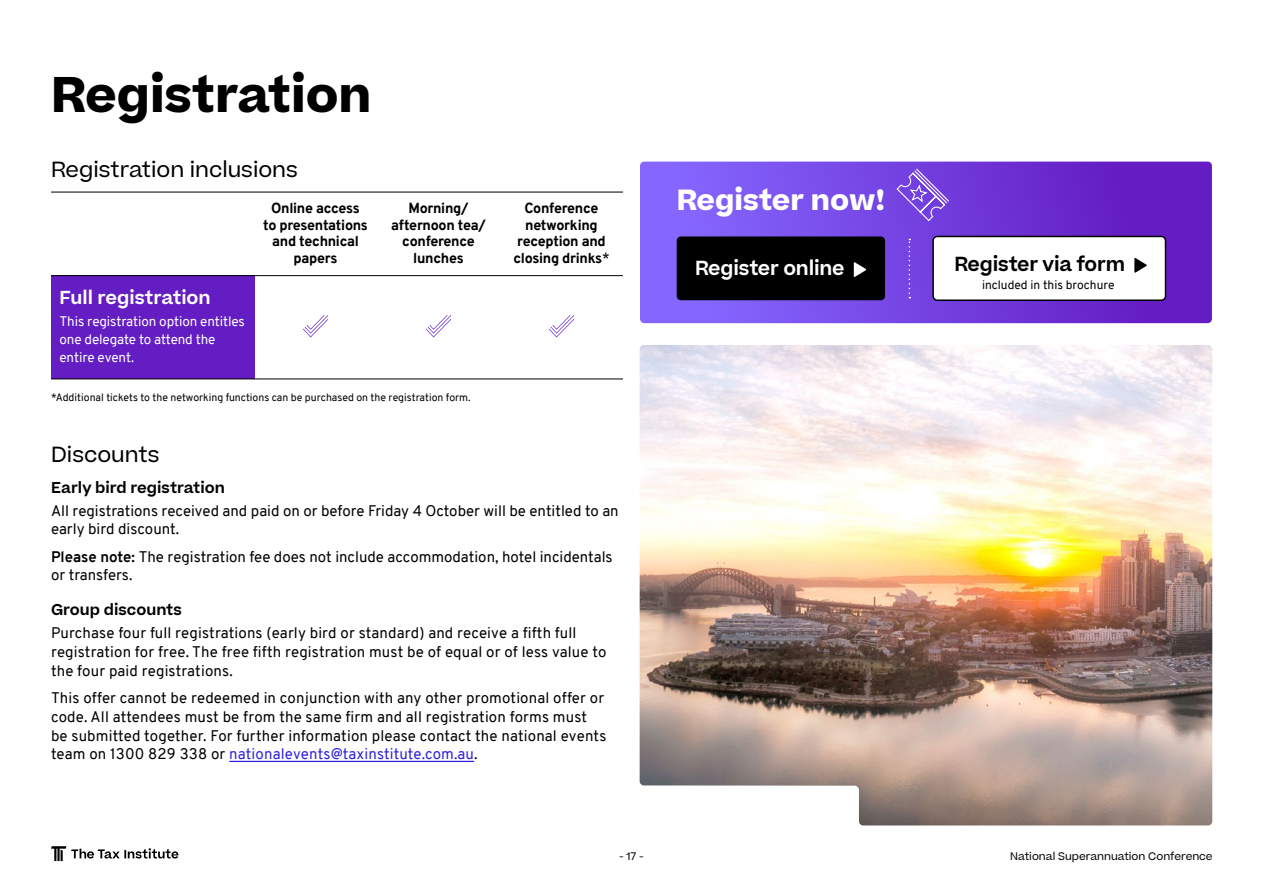
<style>
.page{position:relative;width:1263px;height:893px;background:#fff}
.page>*{position:absolute;margin:0;border:0;box-sizing:border-box;transform-origin:0 0}
.t1{font:700 48px "Beatrice";color:#000}
.t2{font:700 28.05px "Beatrice";color:#fff}
.t3{font:21px "Beatrice";color:#000}
.t4{font:600 19.5px "Beatrice";letter-spacing:-.01em;color:#000}
.t5{font:600 19.5px "Beatrice";letter-spacing:-.01em;color:#fff}
.t6{font:600 18px "Beatrice";color:#fff}
.t7{font:15px/18.8px "Overpass";letter-spacing:.01em;color:#000}
.t8{font:600 15px "Beatrice";color:#000}
.t9{font:800 14.25px/16.5px "Overpass";letter-spacing:-.02em;color:#000;text-align:center}
.t10{font:13.5px/18px "Overpass";letter-spacing:-.01em;color:#fff}
.t11{font:12px "Overpass";color:#000}
.t12{font:10.5px "Overpass";color:#000}
.t13{font:10.5px "Beatrice";color:#000}
.s1{font-weight:400}
.s2{font-weight:700}
.s3{color:#3021da}
</style>
<div class="page">
<div style="left:51px;top:276px;width:203px;height:103px;background:#641dc3"></div>
<hr style="left:51px;top:379px;width:203px;height:1px;background:#000">
<hr style="left:254px;top:379px;width:123px;height:1px;background:#000">
<hr style="left:377px;top:379px;width:123px;height:1px;background:#000">
<hr style="left:500px;top:379px;width:123px;height:1px;background:#000">
<hr style="left:51px;top:192px;width:203px;height:1px;background:#000">
<hr style="left:254px;top:192px;width:123px;height:1px;background:#000">
<hr style="left:377px;top:192px;width:123px;height:1px;background:#000">
<hr style="left:500px;top:192px;width:123px;height:1px;background:#000">
<hr style="left:51px;top:275px;width:203px;height:1px;background:#000">
<hr style="left:254px;top:275px;width:123px;height:1px;background:#000">
<hr style="left:377px;top:275px;width:123px;height:1px;background:#000">
<hr style="left:500px;top:275px;width:123px;height:1px;background:#000">
<svg style="left:303px;top:315px;width:25px;height:22px"></svg>
<svg style="left:426px;top:315px;width:25px;height:22px"></svg>
<svg style="left:549px;top:315px;width:25px;height:22px"></svg>
<img style="left:640px;top:345px;width:572px;height:480px">
<svg style="left:51px;top:846px;width:127px;height:15px"></svg>
<svg style="left:640px;top:162px;width:572px;height:161px;background:#733fde"></svg>
<hr style="left:229px;top:761px;width:245px;height:1px;background:#3021da">
<div style="left:677px;top:236px;width:208px;height:64px;background:#000;border-radius:4px"></div>
<svg style="left:854px;top:262px;width:12px;height:15px"></svg>
<div style="left:933px;top:236px;width:232px;height:64px;background:#fff;border-radius:4px"></div>
<div style="left:932px;top:236px;width:234px;height:65px;border:2px solid #000;border-radius:4px"></div>
<svg style="left:1134px;top:258px;width:13px;height:15px"></svg>
<svg style="left:896px;top:168px;width:54px;height:54px;background:#8557e2"></svg>
<svg style="left:908px;top:239px;width:2px;height:59px"></svg>
<h1 class="t1" style="left:51px;top:61px;width:322px">Registration</h1>
<h3 class="t3" style="left:51px;top:156px;width:248px">Registration inclusions</h3>
<p class="t9" style="left:263px;top:200px;width:106px">Online access to presentations and technical papers</p>
<p class="t9" style="left:391px;top:200px;width:96px">Morning/ afternoon tea/ conference lunches</p>
<p class="t9" style="left:513px;top:200px;width:98px">Conference networking reception and closing drinks<span class="s1">*</span></p>
<p class="t6" style="left:60px;top:285px;width:153px">Full registration</p>
<p class="t10" style="left:60px;top:312px;width:187px">This registration option entitles one delegate to attend the entire event.</p>
<p class="t12" style="left:51px;top:389px;width:421px">*Additional tickets to the networking functions can be purchased on the registration form.</p>
<h3 class="t3" style="left:51px;top:440px;width:110px">Discounts</h3>
<p class="t8" style="left:51px;top:477px;width:175px">Early bird registration</p>
<p class="t7" style="left:51px;top:501px;width:569px">All registrations received and paid on or before Friday 4 October will be entitled to an early bird discount.</p>
<p class="t7" style="left:51px;top:547px;width:563px"><span class="s2">Please note:</span> The registration fee does not include accommodation, hotel incidentals or transfers.</p>
<p class="t8" style="left:51px;top:600px;width:133px">Group discounts</p>
<p class="t7" style="left:51px;top:624px;width:557px">Purchase four full registrations (early bird or standard) and receive a fifth full registration for free. The free fifth registration must be of equal or of less value to the four paid registrations.</p>
<p class="t7" style="left:51px;top:689px;width:557px">This offer cannot be redeemed in conjunction with any other promotional offer or code. All attendees must be from the same firm and all registration forms must be submitted together. For further information please contact the national events team on 1300 829 338 or <span class="s3">nationalevents@taxinstitute.com.au</span>.</p>
<h2 class="t2" style="left:677px;top:180px;width:210px">Register now!</h2>
<h3 class="t5" style="left:695px;top:255px;width:151px">Register online</h3>
<h3 class="t4" style="left:954px;top:251px;width:172px">Register via form</h3>
<p class="t11" style="left:982px;top:276px;width:134px">included in this brochure</p>
<p class="t13" style="left:619px;top:849px;width:26px">- 17 -</p>
<p class="t13" style="left:1010px;top:849px;width:204px">National Superannuation Conference</p>
</div>
